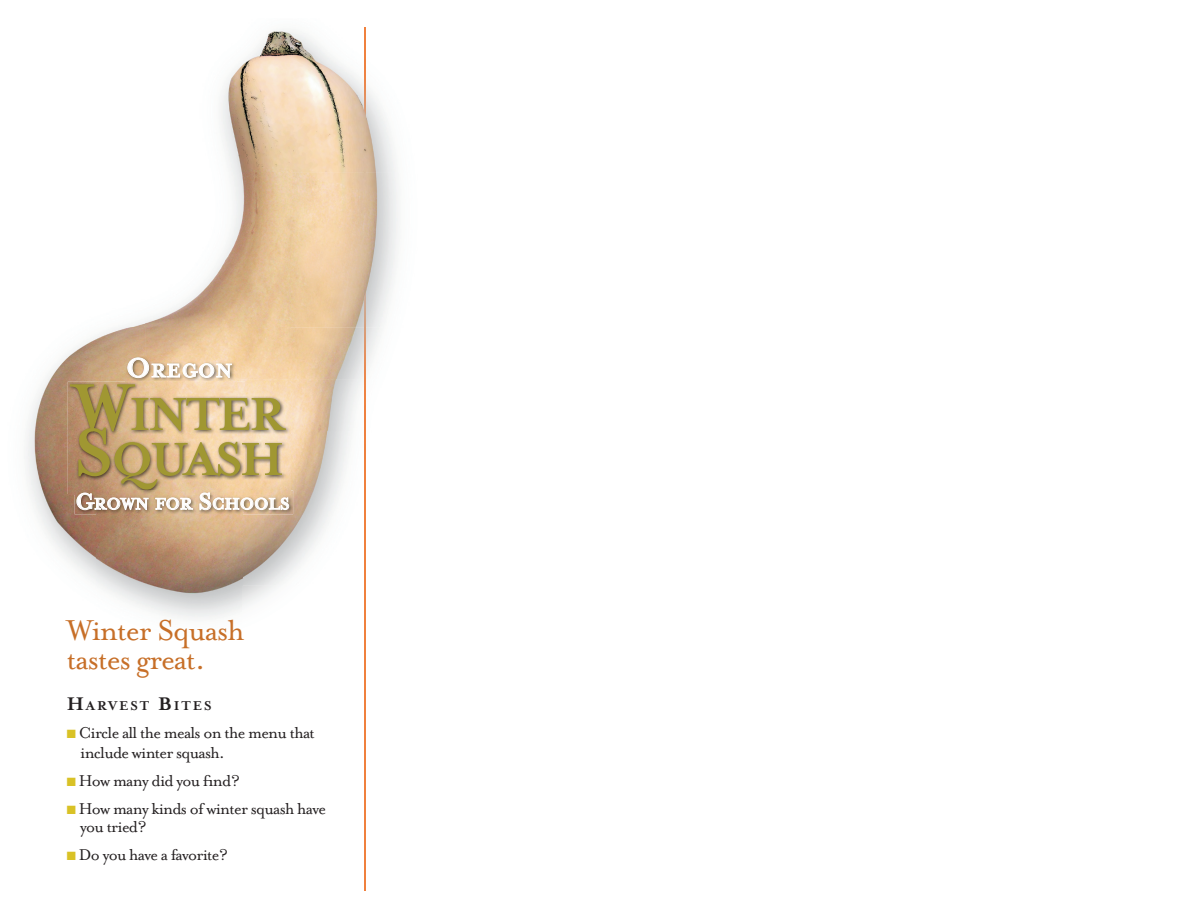
<style>
.page{position:relative;width:1188px;height:918px;background:#fff}
.page>*{position:absolute;margin:0;border:0;box-sizing:border-box;transform-origin:0 0}
.t1{font:700 53.25px/45px "Mrs Eaves";letter-spacing:-.045em;color:#a09732}
.t2{font:33px/28.5px "Mrs Eaves Roman";letter-spacing:-.03em;color:#c76f28}
.t3{font:700 21.75px "Mrs Eaves";letter-spacing:.035em;color:#fff}
.t4{font:700 18.45px "Mrs Eaves";color:#fff}
.t5{font:18px/19.5px "Mrs Eaves Roman";letter-spacing:-.04em;color:#231f20}
.t6{font:700 14.7px "Mrs Eaves";letter-spacing:.13em;color:#231f20}
.s1{font-size:31.05px}
.s2{font-size:76.2px}
.s3{font-size:26.25px}
.s4{font-size:21px}
.s5{color:#d9c226}
</style>
<div class="page">
<hr style="left:364px;top:27px;width:2px;height:864px;background:#f0803d">
<img style="left:126px;top:31px;width:272px;height:296px">
<img style="left:28px;top:327px;width:117px;height:104px">
<img style="left:145px;top:327px;width:236px;height:52px">
<img style="left:236px;top:379px;width:127px;height:52px">
<img style="left:26px;top:431px;width:71px;height:152px">
<img style="left:242px;top:431px;width:108px;height:177px">
<img style="left:97px;top:514px;width:145px;height:105px">
<img style="left:364px;top:31px;width:2px;height:351px">
<img style="left:68px;top:382px;width:178px;height:112px">
<img style="left:246px;top:382px;width:44px;height:109px">
<img style="left:125px;top:355px;width:111px;height:28px">
<svg style="left:128px;top:358px;width:104px;height:20px;background:#dac4aa"></svg>
<img style="left:75px;top:491px;width:218px;height:23px">
<img style="left:75px;top:491px;width:215px;height:3px">
<svg style="left:77px;top:493px;width:72px;height:17px"></svg>
<svg style="left:155px;top:498px;width:38px;height:12px"></svg>
<svg style="left:200px;top:493px;width:89px;height:17px;background:#d9c4aa"></svg>
<p class="t3" style="left:126px;top:358px;width:108px"><span class="s1">O</span>REGON</p>
<h1 class="t1" style="left:73px;top:392px;width:215px"><span class="s2">W</span>INTER<br><span class="s2">S</span>QUASH</h1>
<p class="t4" style="left:75px;top:493px;width:216px"><span class="s3">G</span>ROWN FOR <span class="s3">S</span>CHOOLS</p>
<h2 class="t2" style="left:67px;top:617px;width:179px">Winter Squash tastes great.</h2>
<p class="t6" style="left:67px;top:697px;width:146px"><span class="s4">H</span>ARVEST <span class="s4">B</span>ITES</p>
<p class="t5" style="left:80px;top:723px;width:236px;text-indent:-13px"><span class="s5">■</span> Circle all the meals on the menu that include winter squash.</p>
<p class="t5" style="left:67px;top:771px;width:175px"><span class="s5">■</span> How many did you find?</p>
<p class="t5" style="left:80px;top:800px;width:247px;line-height:18px;text-indent:-13px"><span class="s5">■</span> How many kinds of winter squash have you tried?</p>
<p class="t5" style="left:67px;top:845px;width:163px"><span class="s5">■</span> Do you have a favorite?</p>
</div>
